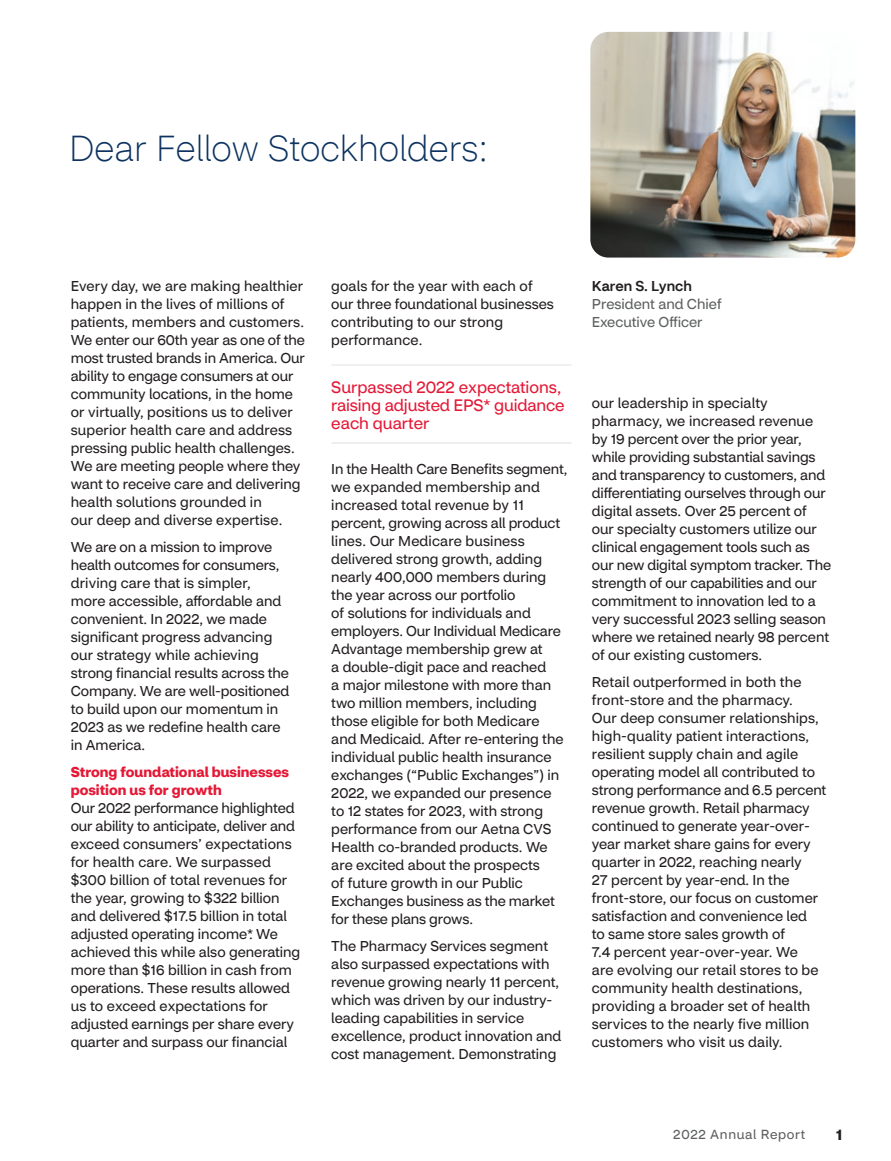
<style>
.page{position:relative;width:891px;height:1161px;background:#fff}
.page>*{position:absolute;margin:0;border:0;box-sizing:border-box;transform-origin:0 0}
.t1{font:100 36px "CVS Health Sans";color:#0e3360}
._2019_CVS_letter_bod{font:16.5px/18px "CVS Health Sans";color:#e51836}
.t2{font:700 15px "CVS Health Sans";color:#231f20}
._2019_CVS_letter_bod-2{font:14.25px/18px "CVS Health Sans";color:#231f20}
._2019_CVS_letter_bod-3{font:700 14.25px/18px "CVS Health Sans";color:#e51836}
._2019_CVS_letter_bod-4{font:14.25px/18px "CVS Health Sans";color:#5d5f60}
.t3{font:13.2px "CVS Health Sans";letter-spacing:.05em;color:#5d5f60}
.s1{font-weight:500;color:#231f20}
</style>
<div class="page">
<hr style="left:331px;top:364px;width:241px;height:2px;background:#e9ebeb">
<hr style="left:331px;top:442px;width:241px;height:2px;background:#e9ebeb">
<img style="left:590px;top:32px;width:265px;height:226px">
<p class="t1" style="left:69px;top:127px;width:420px">Dear Fellow Stockholders:</p>
<p class="_2019_CVS_letter_bod-2" style="left:71px;top:278px;width:236px">Every day, we are making healthier happen in the lives of millions of patients, members and customers.<br>We enter our 60th year as one of the most trusted brands in America. Our ability to engage consumers at our community locations, in the home or virtually, positions us to deliver superior health care and address pressing public health challenges.<br>We are meeting people where they want to receive care and delivering health solutions grounded in<br>our deep and diverse expertise.</p>
<p class="_2019_CVS_letter_bod-2" style="left:71px;top:539px;width:220px">We are on a mission to improve health outcomes for consumers, driving care that is simpler,<br>more accessible, affordable and convenient. In 2022, we made significant progress advancing our strategy while achieving strong financial results across the<br>Company. We are well-positioned to build upon our momentum in<br>2023 as we redefine health care in America.</p>
<p class="_2019_CVS_letter_bod-3" style="left:71px;top:764px;width:220px">Strong foundational businesses position us for growth</p>
<p class="_2019_CVS_letter_bod-2" style="left:71px;top:800px;width:231px">Our 2022 performance highlighted our ability to anticipate, deliver and exceed consumers’ expectations for health care. We surpassed $300 billion of total revenues for the year, growing to $322 billion and delivered $17.5 billion in total adjusted operating income*. We achieved this while also generating more than $16 billion in cash from operations. These results allowed us to exceed expectations for adjusted earnings per share every quarter and surpass our financial</p>
<p class="_2019_CVS_letter_bod-2" style="left:331px;top:278px;width:224px">goals for the year with each of our three foundational businesses contributing to our strong performance.</p>
<p class="_2019_CVS_letter_bod" style="left:331px;top:378px;width:235px">Surpassed 2022 expectations, raising adjusted EPS* guidance each quarter</p>
<p class="_2019_CVS_letter_bod-2" style="left:331px;top:460px;width:238px">In the Health Care Benefits segment, we expanded membership and increased total revenue by 11 percent, growing across all product lines. Our Medicare business delivered strong growth, adding nearly 400,000 members during the year across our portfolio<br>of solutions for individuals and employers. Our Individual Medicare<br>Advantage membership grew at<br>a double-digit pace and reached<br>a major milestone with more than two million members, including those eligible for both Medicare and Medicaid. After re-entering the individual public health insurance exchanges (“Public Exchanges”) in<br>2022, we expanded our presence to 12 states for 2023, with strong performance from our Aetna CVS<br>Health co-branded products. We are excited about the prospects<br>of future growth in our Public<br>Exchanges business as the market for these plans grows.</p>
<p class="_2019_CVS_letter_bod-2" style="left:331px;top:937px;width:232px">The Pharmacy Services segment also surpassed expectations with revenue growing nearly 11 percent, which was driven by our industry&shy;leading capabilities in service excellence, product innovation and cost management. Demonstrating</p>
<p class="_2019_CVS_letter_bod-4" style="left:592px;top:278px;width:131px"><span class="s1">Karen S. Lynch<br></span>President and Chief<br>Executive Officer</p>
<p class="_2019_CVS_letter_bod-2" style="left:592px;top:395px;width:241px">our leadership in specialty pharmacy, we increased revenue by 19 percent over the prior year, while providing substantial savings and transparency to customers, and differentiating ourselves through our digital assets. Over 25 percent of our specialty customers utilize our clinical engagement tools such as our new digital symptom tracker. The strength of our capabilities and our commitment to innovation led to a very successful 2023 selling season where we retained nearly 98 percent of our existing customers.</p>
<p class="_2019_CVS_letter_bod-2" style="left:592px;top:674px;width:236px">Retail outperformed in both the front-store and the pharmacy.<br>Our deep consumer relationships, high-quality patient interactions, resilient supply chain and agile operating model all contributed to strong performance and 6.5 percent revenue growth. Retail pharmacy continued to generate year-over&shy;year market share gains for every quarter in 2022, reaching nearly<br>27 percent by year-end. In the front-store, our focus on customer satisfaction and convenience led<br>to same store sales growth of<br>7.4 percent year-over-year. We<br>are evolving our retail stores to be community health destinations, providing a broader set of health services to the nearly five million customers who visit us daily.</p>
<p class="t3" style="left:673px;top:1126px;width:133px">2022 Annual Report</p>
<p class="t2" style="left:836px;top:1125px;width:8px">1</p>
</div>
